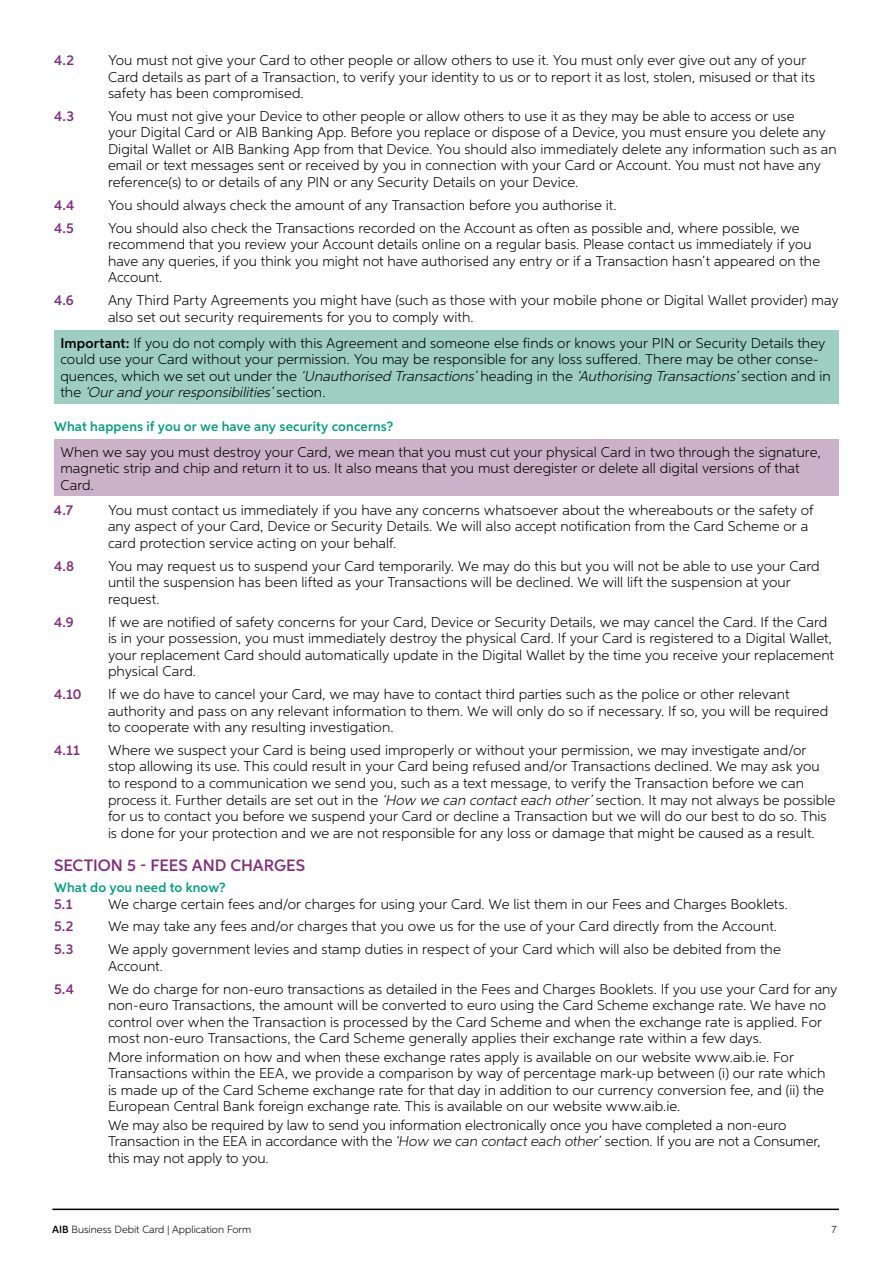
<style>
.page{position:relative;width:893px;height:1263px;background:#fff}
.page>*{position:absolute;margin:0;border:0;box-sizing:border-box;transform-origin:0 0}
.t1{font:600 16.5px "Aspira";color:#812e7a}
.t2{font:300 14.25px/16.5px "Aspira";letter-spacing:.005em;color:#000}
.t3{font:600 14.25px "Aspira";color:#812e7a}
.t4{font:600 13.5px "Aspira";letter-spacing:.01em;color:#009d7e}
.t5{font:300 10.5px "Aspira";color:#000}
.s1{font-weight:600}
.s2{font-style:italic}
</style>
<div class="page">
<hr style="left:52px;top:1208px;width:787px;height:2px;background:#000">
<div style="left:54px;top:330px;width:785px;height:73px;background:#9ecdc1"></div>
<div style="left:54px;top:439px;width:785px;height:57px;background:#cbb2c9"></div>
<p class="t3" style="left:54px;top:51px;width:22px">4.2</p>
<p class="t2" style="left:108px;top:52px;width:709px">You must not give your Card to other people or allow others to use it. You must only ever give out any of your<br>Card details as part of a Transaction, to verify your identity to us or to report it as lost, stolen, misused or that its safety has been compromised.</p>
<p class="t3" style="left:54px;top:107px;width:21px">4.3</p>
<p class="t2" style="left:108px;top:107px;width:730px">You must not give your Device to other people or allow others to use it as they may be able to access or use<br>your Digital Card or AIB Banking App. Before you replace or dispose of a Device, you must ensure you delete any Digital Wallet or AIB Banking App from that Device. You should also immediately delete any information such as an email or text messages sent or received by you in connection with your Card or Account. You must not have any reference(s) to or details of any PIN or any Security Details on your Device.</p>
<p class="t3" style="left:54px;top:196px;width:22px">4.4</p>
<p class="t2" style="left:108px;top:196px;width:510px">You should always check the amount of any Transaction before you authorise it.</p>
<p class="t3" style="left:54px;top:219px;width:22px">4.5</p>
<p class="t2" style="left:108px;top:219px;width:714px">You should also check the Transactions recorded on the Account as often as possible and, where possible, we recommend that you review your Account details online on a regular basis. Please contact us immediately if you have any queries, if you think you might not have authorised any entry or if a Transaction hasn’t appeared on the Account.</p>
<p class="t3" style="left:54px;top:291px;width:21px">4.6</p>
<p class="t2" style="left:108px;top:292px;width:732px">Any Third Party Agreements you might have (such as those with your mobile phone or Digital Wallet provider) may also set out security requirements for you to comply with.</p>
<p class="t2" style="left:60px;top:334px;width:772px"><span class="s1">Important:</span> If you do not comply with this Agreement and someone else finds or knows your PIN or Security Details they could use your Card without your permission. You may be responsible for any loss suffered. There may be other conse-<br>q u e n c e s , w h i c h w e s et o u t u n d e r t h e <span class="s2">‘Unauthorised Transactions’</span>h e a d i n g i n t h e <span class="s2">‘Authorising Transactions’</span>s e c t i o n a n d i n t h e <span class="s2">‘Ourand yourresponsibilities’</span>s e c t i o n .</p>
<p class="t4" style="left:54px;top:418px;width:341px">What happens if you or we have any security concerns?</p>
<p class="t2" style="left:60px;top:443px;width:762px">When we say you must destroy your Card, we mean that you must cut your physical Card in two through the signature, magnetic strip and chip and return it to us. It also means that you must deregister or delete all digital versions of that<br>Card.</p>
<p class="t3" style="left:54px;top:501px;width:21px">4.7</p>
<p class="t2" style="left:108px;top:501px;width:707px">You must contact us immediately if you have any concerns whatsoever about the whereabouts or the safety of any aspect of your Card, Device or Security Details. We will also accept notification from the Card Scheme or a card protection service acting on your behalf.</p>
<p class="t3" style="left:54px;top:557px;width:22px">4.8</p>
<p class="t2" style="left:108px;top:557px;width:713px">You may request us to suspend your Card temporarily. We may do this but you will not be able to use your Card until the suspension has been lifted as your Transactions will be declined. We will lift the suspension at your request.</p>
<p class="t3" style="left:54px;top:613px;width:21px">4.9</p>
<p class="t2" style="left:108px;top:613px;width:727px">If we are notified of safety concerns for your Card, Device or Security Details, we may cancel the Card. If the Card is in your possession, you must immediately destroy the physical Card. If your Card is registered to a Digital Wallet, your replacement Card should automatically update in the Digital Wallet by the time you receive your replacement physical Card.</p>
<p class="t3" style="left:54px;top:685px;width:29px">4.10</p>
<p class="t2" style="left:108px;top:686px;width:722px">If we do have to cancel your Card, we may have to contact third parties such as the police or other relevant authority and pass on any relevant information to them. We will only do so if necessary. If so, you will be required to cooperate with any resulting investigation.</p>
<p class="t3" style="left:54px;top:741px;width:27px">4.11</p>
<p class="t2" style="left:108px;top:741px;width:729px">Where we suspect your Card is being used improperly or without your permission, we may investigate and/or stop allowing its use. This could result in your Card being refused and/or Transactions declined. We may ask you to respond to a communication we send you, such as a text message, to verify the Transaction before we can process it. Further details are set out in the <span class="s2">‘How we can contacteach other’</span>section. It may not always be possible for us to contact you before we suspend your Card or decline a Transaction but we will do our best to do so. This is done for your protection and we are not responsible for any loss or damage that might be caused as a result.</p>
<p class="t1" style="left:54px;top:855px;width:253px">SECTION 5 - FEES AND CHARGES</p>
<p class="t4" style="left:54px;top:879px;width:173px">What do you need to know?</p>
<p class="t3" style="left:54px;top:895px;width:20px">5.1</p>
<p class="t2" style="left:108px;top:895px;width:681px">We charge certain fees and/or charges for using your Card. We list them in our Fees and Charges Booklets.</p>
<p class="t3" style="left:54px;top:918px;width:21px">5.2</p>
<p class="t2" style="left:108px;top:918px;width:670px">We may take any fees and/or charges that you owe us for the use of your Card directly from the Account.</p>
<p class="t3" style="left:54px;top:941px;width:21px">5.3</p>
<p class="t2" style="left:108px;top:941px;width:674px">We apply government levies and stamp duties in respect of your Card which will also be debited from the<br>Account.</p>
<p class="t3" style="left:54px;top:980px;width:21px">5.4</p>
<p class="t2" style="left:108px;top:980px;width:731px">We do charge for non-euro transactions as detailed in the Fees and Charges Booklets. If you use your Card for any non-euro Transactions, the amount will be converted to euro using the Card Scheme exchange rate. We have no control over when the Transaction is processed by the Card Scheme and when the exchange rate is applied. For most non-euro Transactions, the Card Scheme generally applies their exchange rate within a few days.</p>
<p class="t2" style="left:108px;top:1048px;width:719px">More information on how and when these exchange rates apply is available on our website www.aib.ie. For Transactions within the EEA, we provide a comparison by way of percentage mark-up between (i) our rate which is made up of the Card Scheme exchange rate for that day in addition to our currency conversion fee, and (ii) the European Central Bank foreign exchange rate. This is available on our website www.aib.ie.</p>
<p class="t2" style="left:108px;top:1116px;width:714px">We may also be required by law to send you information electronically once you have completed a non-euro<br>Transaction in the EEA in accordance with the <span class="s2">‘How we can contact each other’</span> section. If you are not a Consumer, this may not apply to you.</p>
<p class="t5" style="left:52px;top:1223px;width:201px"><span class="s1">AIB</span> Business Debit Card | Application Form</p>
<p class="t5" style="left:831px;top:1223px;width:7px">7</p>
</div>
